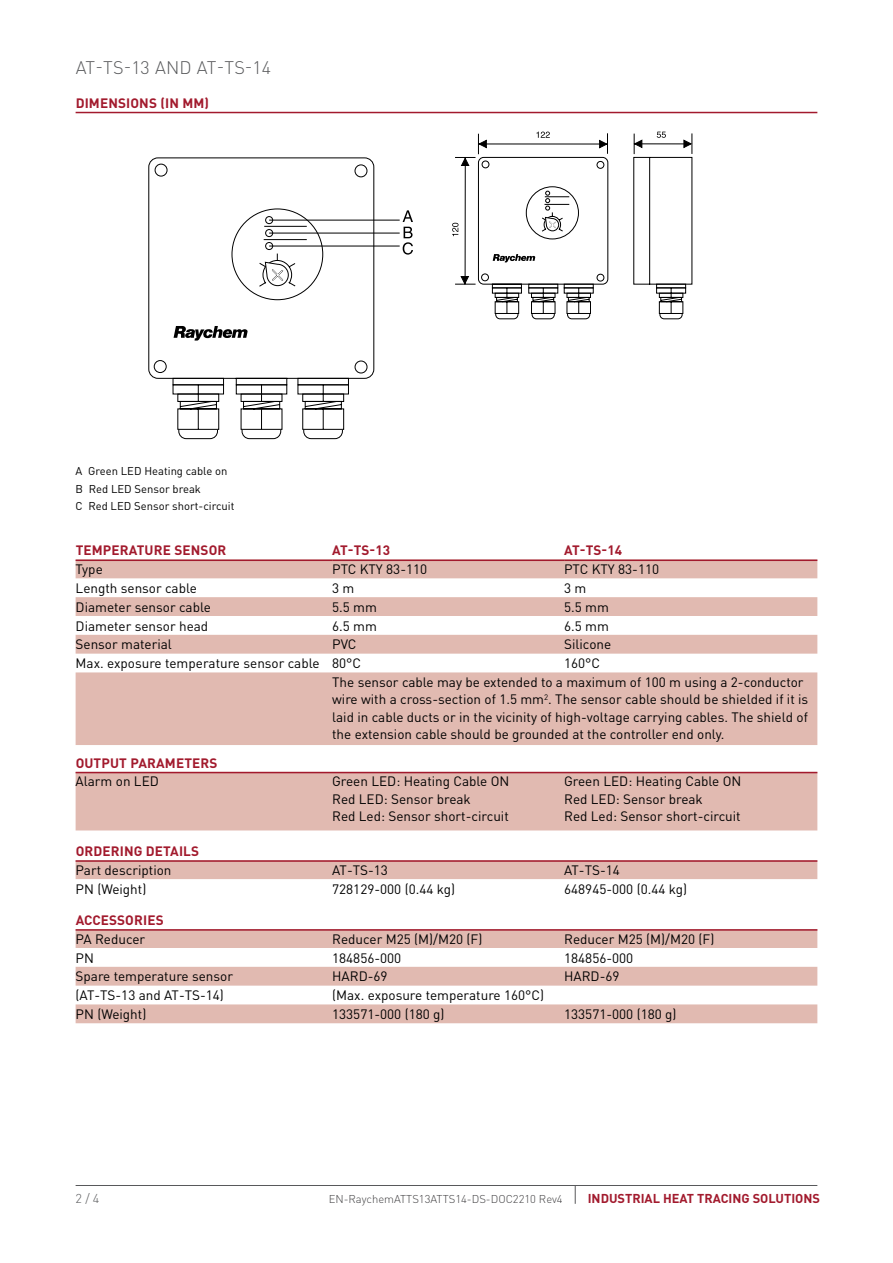
<style>
.page{position:relative;width:893px;height:1263px;background:#fff}
.page>*{position:absolute;margin:0;border:0;box-sizing:border-box;transform-origin:0 0}
.t1{font:300 18px "DIN Pro";letter-spacing:.005em;color:#58595b}
.t2{font:13.5px/17.2px "DIN Pro";color:#000}
.t3{font:700 13.5px "DIN Pro";letter-spacing:.01em;color:#a21a2d}
.t4{font:700 12.75px "DIN Pro";color:#a21a2d}
.t5{font:300 12.75px "DIN Pro";color:#58595b}
.t6{font:11.25px/17.7px "DIN Pro";color:#000}
.t7{font:300 11.25px "DIN Pro";color:#414042}
</style>
<div class="page">
<hr style="left:76px;top:1185px;width:741px;height:1px;background:#58595b">
<svg style="left:575px;top:1186px;width:1px;height:18px"></svg>
<svg style="left:633px;top:132px;width:60px;height:187px"></svg>
<svg style="left:452px;top:132px;width:156px;height:187px"></svg>
<svg style="left:178px;top:430px;width:104px;height:9px"></svg>
<svg style="left:148px;top:157px;width:227px;height:273px"></svg>
<svg style="left:259px;top:226px;width:48px;height:61px"></svg>
<hr style="left:269px;top:220px;width:131px;height:1px;background:#000">
<hr style="left:269px;top:233px;width:131px;height:1px;background:#000">
<hr style="left:269px;top:246px;width:131px;height:1px;background:#000">
<svg style="left:297px;top:378px;width:52px;height:61px"></svg>
<svg style="left:174px;top:326px;width:74px;height:15px"></svg>
<svg style="left:403px;top:210px;width:10px;height:45px"></svg>
<hr style="left:76px;top:112px;width:741px;height:1px;background:#a21a2d">
<svg style="left:76px;top:561px;width:741px;height:462px;fill:#e1bab1"></svg>
<hr style="left:76px;top:559px;width:256px;height:2px;background:#a21a2d">
<hr style="left:332px;top:559px;width:232px;height:2px;background:#a21a2d">
<hr style="left:564px;top:559px;width:253px;height:2px;background:#a21a2d">
<hr style="left:76px;top:772px;width:741px;height:1px;background:#a21a2d">
<hr style="left:76px;top:860px;width:741px;height:2px;background:#a21a2d">
<hr style="left:76px;top:929px;width:741px;height:2px;background:#a21a2d">
<h1 class="t1" style="left:76px;top:55px;width:197px">AT-TS-13 and AT-TS-14</h1>
<p class="t3" style="left:76px;top:93px;width:135px">DIMENSIONS (IN MM)</p>
<p class="t6" style="left:76px;top:462px;width:160px">A Green LED Heating cable on<br>B Red LED Sensor break<br>C Red LED Sensor short-circuit</p>
<p class="t3" style="left:76px;top:541px;width:152px">TEMPERATURE SENSOR</p>
<p class="t3" style="left:332px;top:541px;width:59px">AT-TS-13</p>
<p class="t3" style="left:564px;top:541px;width:59px">AT-TS-14</p>
<p class="t2" style="left:76px;top:560px;width:29px">Type</p>
<p class="t2" style="left:332px;top:560px;width:97px">PTC KTY 83-110</p>
<p class="t2" style="left:564px;top:560px;width:97px">PTC KTY 83-110</p>
<p class="t2" style="left:76px;top:579px;width:123px">Length sensor cable</p>
<p class="t2" style="left:332px;top:579px;width:24px">3 m</p>
<p class="t2" style="left:564px;top:579px;width:24px">3 m</p>
<p class="t2" style="left:76px;top:598px;width:137px">Diameter sensor cable</p>
<p class="t2" style="left:332px;top:598px;width:46px">5.5 mm</p>
<p class="t2" style="left:564px;top:598px;width:46px">5.5 mm</p>
<p class="t2" style="left:76px;top:616px;width:134px">Diameter sensor head</p>
<p class="t2" style="left:332px;top:616px;width:46px">6.5 mm</p>
<p class="t2" style="left:564px;top:616px;width:46px">6.5 mm</p>
<p class="t2" style="left:76px;top:635px;width:98px">Sensor material</p>
<p class="t2" style="left:332px;top:635px;width:26px">PVC</p>
<p class="t2" style="left:564px;top:635px;width:49px">Silicone</p>
<p class="t2" style="left:76px;top:654px;width:287px">Max. exposure temperature sensor cable 80°C</p>
<p class="t2" style="left:332px;top:653px;width:473px;line-height:18.8px;text-indent:232px">160°C<br>The sensor cable may be extended to a maximum of 100 m using a 2-conductor</p>
<p class="t2" style="left:332px;top:690px;width:478px;text-align:justify">wire with a cross-section of 1.5 mm<sup>2</sup>. The sensor cable should be shielded if it is laid in cable ducts or in the vicinity of high-voltage carrying cables. The shield of the extension cable should be grounded at the controller end only.</p>
<p class="t3" style="left:76px;top:753px;width:142px">OUTPUT PARAMETERS</p>
<p class="t2" style="left:76px;top:772px;width:85px">Alarm on LED</p>
<p class="t2" style="left:332px;top:772px;width:179px">Green LED: Heating Cable ON<br>Red LED: Sensor break<br>Red Led: Sensor short-circuit</p>
<p class="t2" style="left:564px;top:772px;width:179px">Green LED: Heating Cable ON<br>Red LED: Sensor break<br>Red Led: Sensor short-circuit</p>
<p class="t3" style="left:76px;top:842px;width:124px">ORDERING DETAILS</p>
<p class="t2" style="left:76px;top:861px;width:97px">Part description</p>
<p class="t2" style="left:332px;top:861px;width:57px">AT-TS-13</p>
<p class="t2" style="left:564px;top:861px;width:57px">AT-TS-14</p>
<p class="t2" style="left:76px;top:880px;width:72px">PN (Weight)</p>
<p class="t2" style="left:332px;top:880px;width:125px">728129-000 (0.44 kg)</p>
<p class="t2" style="left:564px;top:880px;width:125px">648945-000 (0.44 kg)</p>
<p class="t3" style="left:76px;top:911px;width:89px">ACCESSORIES</p>
<p class="t2" style="left:76px;top:930px;width:71px">PA Reducer</p>
<p class="t2" style="left:332px;top:930px;width:152px">Reducer M25 (M)/M20 (F)</p>
<p class="t2" style="left:564px;top:930px;width:152px">Reducer M25 (M)/M20 (F)</p>
<p class="t2" style="left:76px;top:948px;width:20px">PN</p>
<p class="t2" style="left:332px;top:948px;width:71px">184856-000</p>
<p class="t2" style="left:564px;top:948px;width:71px">184856-000</p>
<p class="t2" style="left:76px;top:967px;width:159px">Spare temperature sensor</p>
<p class="t2" style="left:332px;top:967px;width:57px">HARD-69</p>
<p class="t2" style="left:564px;top:967px;width:57px">HARD-69</p>
<p class="t2" style="left:76px;top:986px;width:150px">(AT-TS-13 and AT-TS-14)</p>
<p class="t2" style="left:332px;top:986px;width:213px">(Max. exposure temperature 160°C)</p>
<p class="t2" style="left:76px;top:1005px;width:72px">PN (Weight)</p>
<p class="t2" style="left:332px;top:1005px;width:114px">133571-000 (180 g)</p>
<p class="t2" style="left:564px;top:1005px;width:114px">133571-000 (180 g)</p>
<p class="t5" style="left:76px;top:1190px;width:25px">2 / 4</p>
<p class="t7" style="left:329px;top:1191px;width:236px">EN -RaychemATTS13ATTS14-DS-DOC2210 Rev4</p>
<p class="t4" style="left:588px;top:1190px;width:234px">INDUSTRIAL HEAT TRACING SOLUTIONS</p>
</div>
